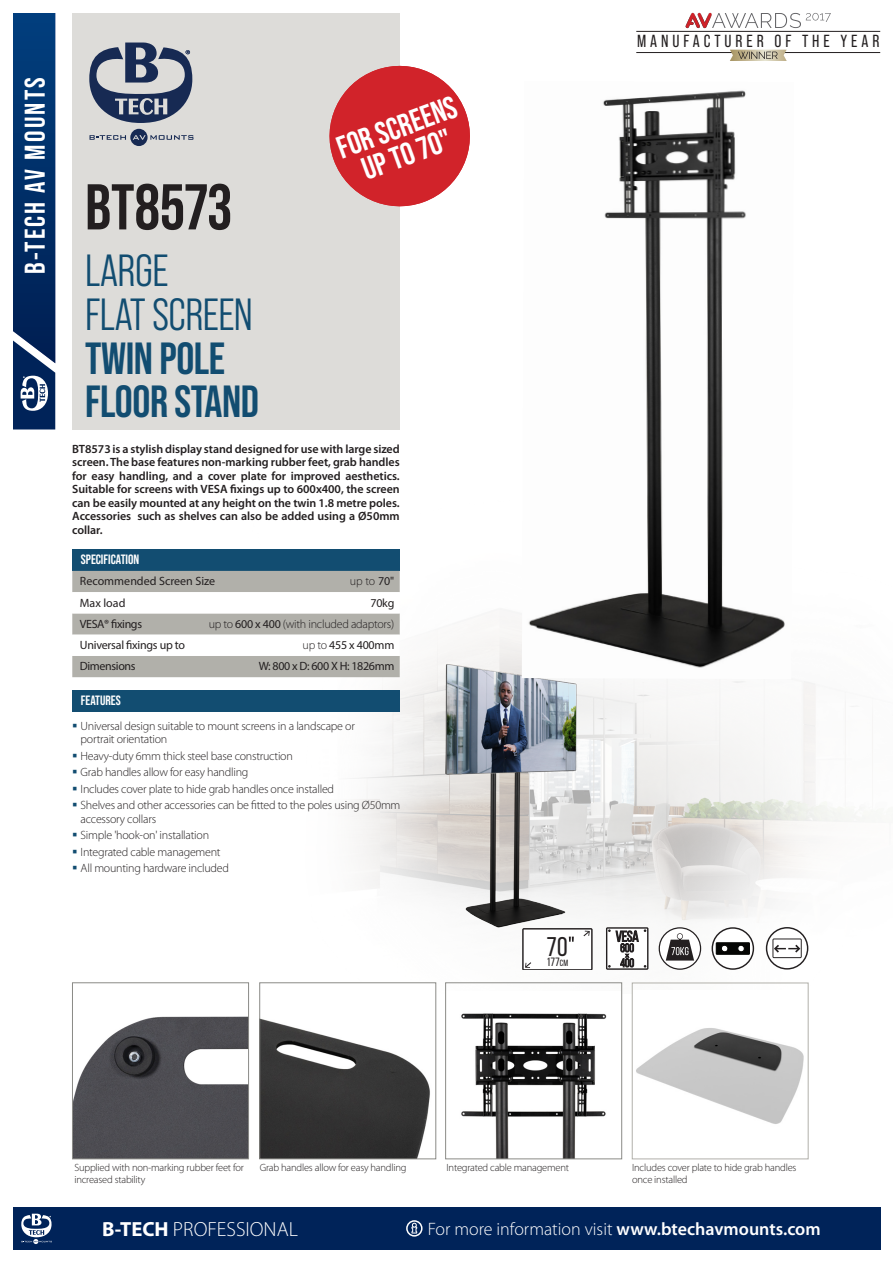
<style>
.page{position:relative;width:893px;height:1263px;background:#fff}
.page>*{position:absolute;margin:0;border:0;box-sizing:border-box;transform-origin:0 0}
.t1{font:700 64.5px "Bebas Neue Pro";color:#231f20}
.t2{font:700 45px/43.5px "Bebas Neue Pro";letter-spacing:-.01em;color:#124d71}
.t3{font:700 31.5px/28.5px "Bebas Neue Pro";color:#fff;text-align:center}
.t4{font:700 28.5px "Bebas Neue Pro";letter-spacing:.08em;color:#fff}
.t5{font:27px "Bebas Neue";color:#231f20}
.t6{font:300 20.55px "Myriad Pro";color:#fff}
.t7{font:300 18px "Myriad Pro";color:#fff}
.t8{font:17.55px "Bebas Neue Pro";letter-spacing:.225em;color:#231f20}
.t9{font:700 13.5px "Bebas Neue Pro";color:#fff}
.t10{font:300 12px/13.5px "Myriad Pro";letter-spacing:-.02em;color:#231f20}
.t11{font:600 12px/13.5px "Myriad Pro";letter-spacing:-.005em;color:#231f20;text-align:justify}
.t12{font:12px "Myriad Pro";letter-spacing:-.02em;color:#231f20}
.t13{font:12px "Myriad Pro";color:#231f20}
.t14{font:12px "Bebas Neue";color:#231f20}
.Spec_Sheet_bullet_po{font:300 10.5px "Myriad Pro";letter-spacing:-.02em;color:#231f20}
.s1{font-family:"Bebas Neue Pro Middle";font-weight:400}
.s2{font-weight:400}
.s3{font-weight:300}
.s4{font-size:9px}
.s5{font-weight:700}
.s6{font-weight:600}
</style>
<div class="page">
<img style="left:233px;top:549px;width:640px;height:444px">
<div style="left:72px;top:6px;width:328px;height:423px;background:#dddcd9"></div>
<svg style="left:90px;top:129px;width:103px;height:17px"></svg>
<svg style="left:89px;top:43px;width:103px;height:80px"></svg>
<svg style="left:13px;top:13px;width:42px;height:416px;background:#0c376d"></svg>
<div style="left:0;top:0;width:893px;height:13px;background:#fff"></div>
<div style="left:13px;top:1208px;width:867px;height:42px;background:#002359"></div>
<svg style="left:21px;top:1214px;width:31px;height:30px"></svg>
<svg style="left:406px;top:1220px;width:17px;height:16px"></svg>
<div style="left:72px;top:690px;width:328px;height:21px;background:#124d71"></div>
<svg style="left:329px;top:65px;width:141px;height:142px"></svg>
<hr style="left:636px;top:31px;width:244px;height:1px;background:#231f20">
<hr style="left:636px;top:52px;width:244px;height:1px;background:#231f20">
<svg style="left:730px;top:50px;width:57px;height:11px"></svg>
<img style="left:685px;top:13px;width:27px;height:15px">
<svg style="left:712px;top:13px;width:119px;height:15px"></svg>
<div style="left:72px;top:550px;width:328px;height:21px;background:#124d71"></div>
<svg style="left:72px;top:571px;width:328px;height:106px"></svg>
<img style="left:522px;top:90px;width:272px;height:589px">
<svg style="left:712px;top:927px;width:42px;height:43px"></svg>
<svg style="left:659px;top:927px;width:42px;height:43px"></svg>
<svg style="left:606px;top:927px;width:42px;height:43px"></svg>
<svg style="left:522px;top:928px;width:71px;height:42px"></svg>
<img style="left:447px;top:992px;width:173px;height:165px">
<div style="left:445px;top:982px;width:177px;height:177px;border:1px solid #8b8b87"></div>
<img style="left:634px;top:991px;width:172px;height:133px">
<div style="left:632px;top:982px;width:176px;height:177px;border:1px solid #b1b0aa"></div>
<img style="left:74px;top:984px;width:173px;height:173px">
<div style="left:72px;top:982px;width:177px;height:177px;border:1px solid #8b8b87"></div>
<img style="left:261px;top:984px;width:173px;height:173px">
<div style="left:259px;top:982px;width:177px;height:177px;border:1px solid #8b8b87"></div>
<svg style="left:766px;top:927px;width:42px;height:42px"></svg>
<p class="t4" style="left:19px;top:274px;width:198px;rotate:-90deg">B-TECH AV MOUNTS</p>
<p class="t1" style="left:85px;top:170px;width:148px">BT8573</p>
<p class="t2" style="left:85px;top:249px;width:176px"><span class="s1">LARGE<br>FLAT SCREEN<br></span>TWIN POLE<br>FLOOR STAND</p>
<p class="t3" style="left:333px;top:135px;width:127px;rotate:-20deg">FOR SCREENS<br>UP TO 70"</p>
<p class="t11" style="left:72px;top:442px;width:329px">BT8573 is a stylish display stand designed for use with large sized screen. The base features non-marking rubber feet, grab handles for easy handling, and a cover plate for improved aesthetics.<br>Suitable for screens with VESA fixings up to 600x400, the screen can be easily mounted at any height on the twin 1.8 metre poles.<br>Accessories such as shelves can also be added using a Ø50mm collar.</p>
<p class="t9" style="left:81px;top:552px;width:60px">SPECIFICATION</p>
<p class="t13" style="left:80px;top:574px;width:137px">Recommended Screen Size</p>
<p class="t10" style="left:350px;top:574px;width:46px">up to <span class="s2">70"</span></p>
<p class="t12" style="left:80px;top:595px;width:47px">Max load</p>
<p class="t12" style="left:370px;top:595px;width:25px">70kg</p>
<p class="t12" style="left:80px;top:616px;width:64px">VESA® fixings</p>
<p class="t10" style="left:209px;top:617px;width:187px">up to <span class="s2">600 x 400</span> (with included adaptors)</p>
<p class="t12" style="left:80px;top:638px;width:107px">Universal fixings up to</p>
<p class="t12" style="left:303px;top:638px;width:93px"><span class="s3">up to</span> 455 x 400mm</p>
<p class="t12" style="left:80px;top:659px;width:57px">Dimensions</p>
<p class="t12" style="left:259px;top:659px;width:137px">W: 800 x D: 600 X H: 1826mm</p>
<p class="t9" style="left:81px;top:693px;width:41px">FEATURES</p>
<p class="t10" style="left:81px;top:719px;width:276px">Universal design suitable to mount screens in a landscape or portrait orientation</p>
<p class="t10" style="left:81px;top:749px;width:214px">Heavy-duty 6mm thick steel base construction</p>
<p class="t10" style="left:81px;top:765px;width:169px">Grab handles allow for easy handling</p>
<p class="t10" style="left:81px;top:782px;width:255px">Includes cover plate to hide grab handles once installed</p>
<p class="t10" style="left:81px;top:798px;width:321px">Shelves and other accessories can be fitted to the poles using Ø50mm accessory collars</p>
<p class="t10" style="left:81px;top:828px;width:130px">Simple 'hook-on' installation</p>
<p class="t10" style="left:81px;top:845px;width:142px">Integrated cable management</p>
<p class="t10" style="left:81px;top:861px;width:150px">All mounting hardware included</p>
<p class="t8" style="left:637px;top:31px;width:244px">MANUFACTURER OF THE YEAR</p>
<p class="t5" style="left:547px;top:931px;width:22px">70</p>
<p class="t14" style="left:547px;top:955px;width:23px">177<span class="s4">cm</span></p>
<p class="Spec_Sheet_bullet_po" style="left:74px;top:1161px;width:171px">Supplied with non-marking rubber feet for</p>
<p class="Spec_Sheet_bullet_po" style="left:260px;top:1161px;width:148px">Grab handles allow for easy handling</p>
<p class="Spec_Sheet_bullet_po" style="left:446px;top:1161px;width:124px">Integrated cable management</p>
<p class="Spec_Sheet_bullet_po" style="left:74px;top:1173px;width:72px">increased stability</p>
<p class="Spec_Sheet_bullet_po" style="left:632px;top:1161px;width:166px">Includes cover plate to hide grab handles</p>
<p class="Spec_Sheet_bullet_po" style="left:632px;top:1173px;width:57px">once installed</p>
<p class="t6" style="left:102px;top:1217px;width:197px"><span class="s5">B-TECH</span> PROFESSIONAL</p>
<p class="t7" style="left:428px;top:1218px;width:394px">For more information visit <span class="s6">www.btechavmounts.com</span></p>
</div>
